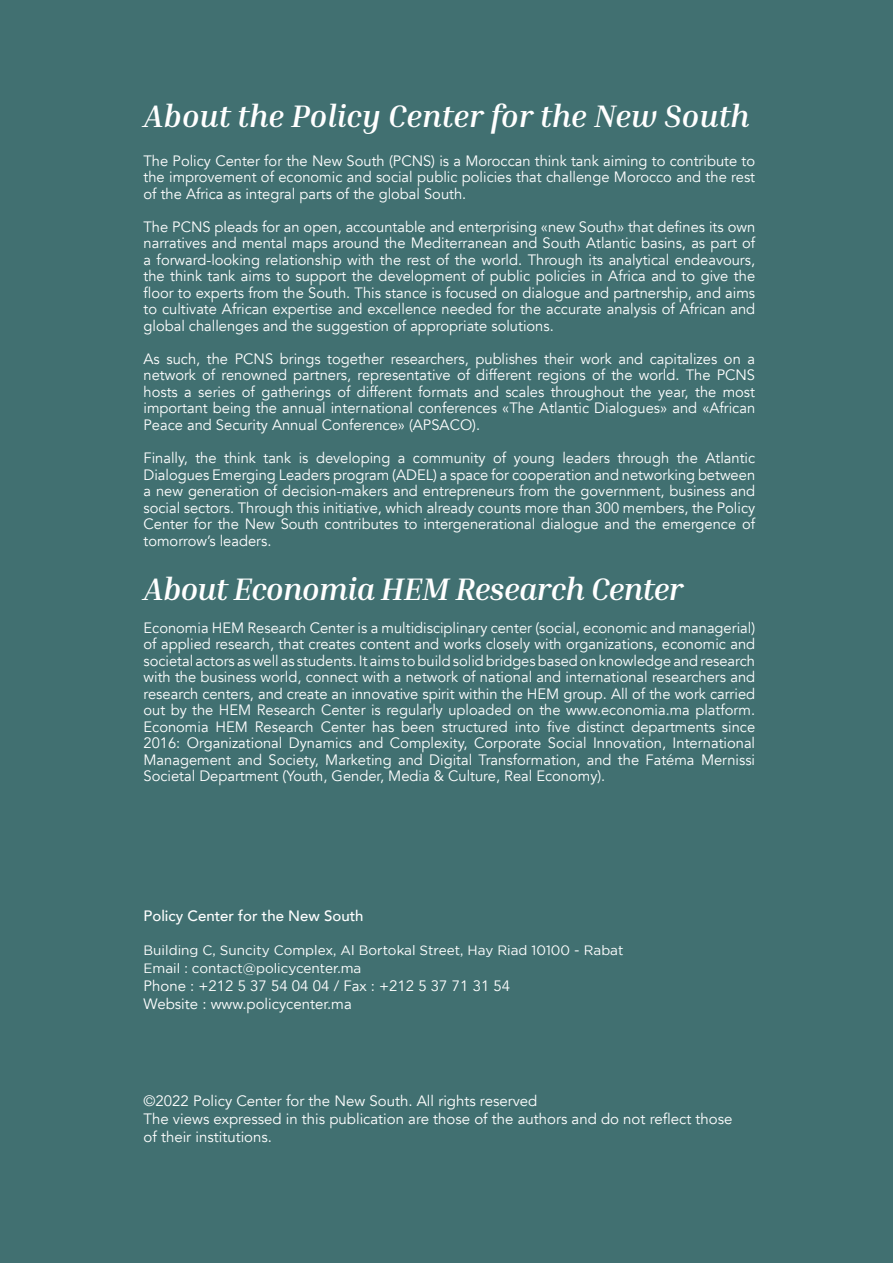
<style>
.page{position:relative;width:893px;height:1263px;background:#417071}
.page>*{position:absolute;margin:0;border:0;box-sizing:border-box;transform-origin:0 0}
.t1{font:italic 700 31.5px "Inria Serif";letter-spacing:-.01em;color:#fff}
.t2{font:15px/16.5px "Avenir";color:#fff;text-align:justify}
.t3{font:500 15px "Avenir";color:#fff}
.t4{font:13.5px/18px "Gotham";color:#fff}
</style>
<div class="page">
<h1 class="t1" style="left:144px;top:97px;width:608px">About the Policy Center for the New South</h1>
<p class="t2" style="left:144px;top:153px;width:613px">The Policy Center for the New South (PCNS) is a Moroccan think tank aiming to contribute to the improvement of economic and social public policies that challenge Morocco and the rest of the Africa as integral parts of the global South.</p>
<p class="t2" style="left:144px;top:219px;width:613px">The PCNS pleads for an open, accountable and enterprising «new South» that defines its own narratives and mental maps around the Mediterranean and South Atlantic basins, as part of a forward-looking relationship with the rest of the world. Through its analytical endeavours, the think tank aims to support the development of public policies in Africa and to give the floor to experts from the South. This stance is focused on dialogue and partnership, and aims to cultivate African expertise and excellence needed for the accurate analysis of African and global challenges and the suggestion of appropriate solutions.</p>
<p class="t2" style="left:144px;top:351px;width:613px">As such, the PCNS brings together researchers, publishes their work and capitalizes on a network of renowned partners, representative of different regions of the world. The PCNS hosts a series of gatherings of different formats and scales throughout the year, the most important being the annual international conferences «The Atlantic Dialogues» and «African Peace and Security Annual Conference» (APSACO).</p>
<p class="t2" style="left:144px;top:450px;width:613px">Finally, the think tank is developing a community of young leaders through the Atlantic Dialogues Emerging Leaders program (ADEL) a space for cooperation and networking between a new generation of decision-makers and entrepreneurs from the government, business and social sectors. Through this initiative, which already counts more than 300 members, the Policy Center for the New South contributes to intergenerational dialogue and the emergence of tomorrow’s leaders.</p>
<h1 class="t1" style="left:144px;top:569px;width:541px">About Economia HEM Research Center</h1>
<p class="t2" style="left:144px;top:620px;width:613px">Economia HEM Research Center is a multidisciplinary center (social, economic and managerial) of applied research, that creates content and works closely with organizations, economic and societal actors as well as students. It aims to build solid bridges based on knowledge and research with the business world, connect with a network of national and international researchers and research centers, and create an innovative spirit within the HEM group. All of the work carried out by the HEM Research Center is regularly uploaded on the www.economia.ma platform.<br>Economia HEM Research Center has been structured into five distinct departments since 2016: Organizational Dynamics and Complexity, Corporate Social Innovation, International Management and Society, Marketing and Digital Transformation, and the Fatéma Mernissi Societal Department (Youth, Gender, Media &amp; Culture, Real Economy).</p>
<p class="t3" style="left:144px;top:903px;width:222px">Policy Center for the New South</p>
<p class="t4" style="left:144px;top:941px;width:481px">Building C, Suncity Complex, Al Bortokal Street, Hay Riad 10100 - Rabat<br>Email : contact@policycenter.ma</p>
<p class="t2" style="left:144px;top:977px;width:368px;line-height:18px">Phone : +212 5 37 54 04 04 / Fax : +212 5 37 71 31 54<br>Website : www.policycenter.ma</p>
<p class="t2" style="left:144px;top:1092px;width:590px;line-height:18px;text-align:left">©2022 Policy Center for the New South. All rights reserved<br>The views expressed in this publication are those of the authors and do not reflect those of their institutions.</p>
</div>
